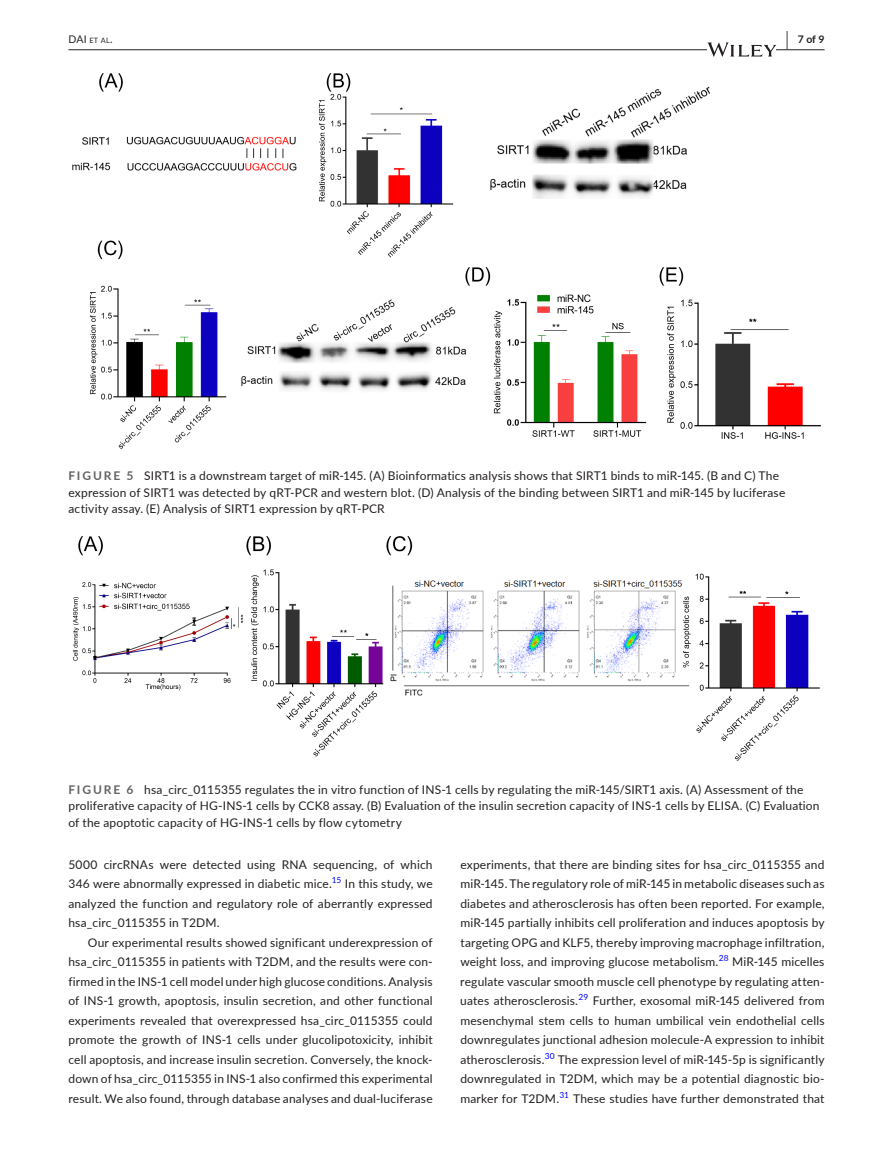
<style>
.page{position:relative;width:893px;height:1174px;background:#fff}
.page>*{position:absolute;margin:0;border:0;box-sizing:border-box;transform-origin:0 0}
.t1{font:12px/19.5px "Lato";letter-spacing:.015em;color:#231f20;text-align:justify}
.t2{font:10.5px "Lato";color:#231f20}
.t3{font:700 10.5px "Lato";color:#231f20}
.t4{font:8.4px "Lato";color:#00f}
.s1{font-size:7.35px}
.s2{font-size:19.5px}
.s3{font-weight:700;color:#636366}
</style>
<div class="page">
<hr style="left:68px;top:49px;width:756px;height:1px;background:#231f20">
<svg style="left:707px;top:42px;width:69px;height:15px"></svg>
<img style="left:72px;top:73px;width:749px;height:375px">
<img style="left:72px;top:536px;width:748px;height:225px">
<p class="t2" style="left:68px;top:31px;width:46px">DAI <span class="s1">et al</span>.</p>
<p class="t3" style="left:786px;top:31px;width:40px"><span class="s2">|</span> 7 of 9</p>
<p class="t1" style="left:68px;top:467px;width:718px;line-height:16.5px;text-align:left"><span class="s3">FIGURE 5</span> SIRT1 is a downstream target of miR-145. (A) Bioinformatics analysis shows that SIRT1 binds to miR-145. (B and C) The expression of SIRT1 was detected by qRT-PCR and western blot. (D) Analysis of the binding between SIRT1 and miR-145 by luciferase activity assay. (E) Analysis of SIRT1 expression by qRT-PCR</p>
<p class="t1" style="left:68px;top:780px;width:753px;line-height:16.5px;text-align:left"><span class="s3">FIGURE 6</span> hsa_circ_0115355 regulates the in vitro function of INS-1 cells by regulating the miR-145/SIRT1 axis. (A) Assessment of the proliferative capacity of HG-INS-1 cells by CCK8 assay. (B) Evaluation of the insulin secretion capacity of INS-1 cells by ELISA. (C) Evaluation of the apoptotic capacity of HG-INS-1 cells by flow cytometry</p>
<p class="t1" style="left:68px;top:854px;width:366px">5000 circRNAs were detected using RNA sequencing, of which<br>346 were abnormally expressed in diabetic mice.</p>
<p class="t4" style="left:332px;top:874px;width:11px">15</p>
<p class="t1" style="left:68px;top:873px;width:366px;text-indent:276px">In this study, we analyzed the function and regulatory role of aberrantly expressed hsa_circ_0115355 in T2DM.</p>
<p class="t1" style="left:68px;top:932px;width:366px;text-indent:20px">Our experimental results showed significant underexpression of hsa_circ_0115355 in patients with T2DM, and the results were con&shy;firmed in the INS-1 cell model under high glucose conditions. Analysis of INS-1 growth, apoptosis, insulin secretion, and other functional experiments revealed that overexpressed hsa_circ_0115355 could promote the growth of INS-1 cells under glucolipotoxicity, inhibit cell apoptosis, and increase insulin secretion. Conversely, the knock&shy;down of hsa_circ_0115355 in INS-1 also confirmed this experimental result. We also found, through database analyses and dual-luciferase</p>
<p class="t1" style="left:460px;top:854px;width:366px">experiments, that there are binding sites for hsa_circ_0115355 and miR-145. The regulatory role of miR-145 in metabolic diseases such as diabetes and atherosclerosis has often been reported. For example, miR-145 partially inhibits cell proliferation and induces apoptosis by targeting OPG and KLF5, thereby improving macrophage infiltration, weight loss, and improving glucose metabolism.</p>
<p class="t4" style="left:719px;top:952px;width:11px">28</p>
<p class="t1" style="left:460px;top:951px;width:366px;text-indent:272px">MiR-145 micelles regulate vascular smooth muscle cell phenotype by regulating atten&shy;uates atherosclerosis.<sup>29</sup> Further, exosomal miR-145 delivered from mesenchymal stem cells to human umbilical vein endothelial cells downregulates junctional adhesion molecule-A expression to inhibit atherosclerosis.<sup>30</sup> The expression level of miR-145-5p is significantly downregulated in T2DM, which may be a potential diagnostic bio&shy;marker for T2DM.<sup>31</sup> These studies have further demonstrated that</p>
</div>
